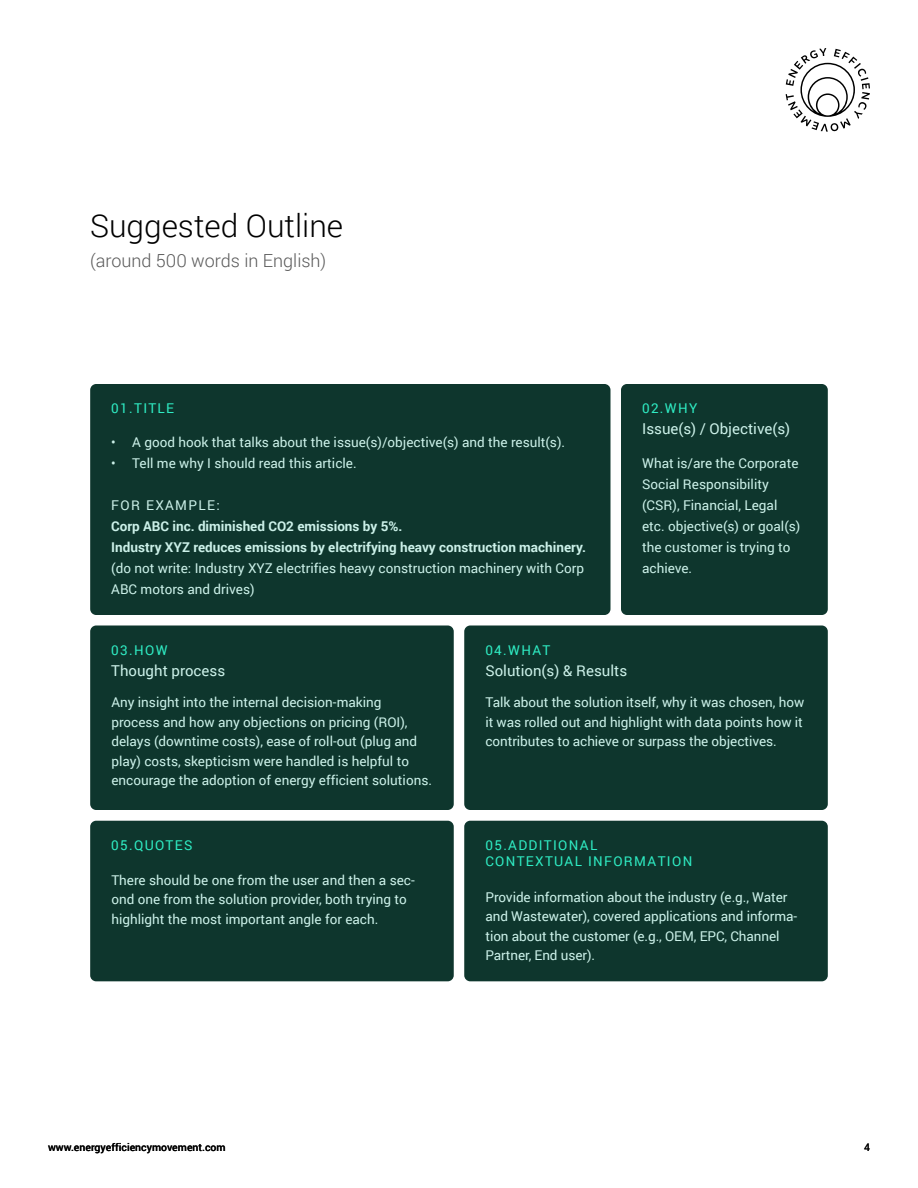
<style>
.page{position:relative;width:918px;height:1188px;background:#fff}
.page>*{position:absolute;margin:0;border:0;box-sizing:border-box;transform-origin:0 0}
.t1{font:300 31.5px "Roboto";color:#000}
.t2{font:300 18px "Roboto";color:#595959}
.t3{font:15px "Roboto";color:#ccf1e9}
.t4{font:13.5px/19.5px "Roboto";color:#ccf1e9}
.t5{font:700 13.5px/21px "Roboto";color:#ccf1e9}
.t6{font:13.5px/16.2px "Roboto";letter-spacing:.1em;color:#2fedc4}
.t7{font:13.5px "Roboto";letter-spacing:.1em;color:#ccf1e9}
.t8{font:500 10.5px "Roboto";color:#000}
.t9{font:10.5px "Roboto";color:#000}
</style>
<div class="page">
<svg style="left:786px;top:48px;width:84px;height:84px"></svg>
<div style="left:90px;top:626px;width:364px;height:184px;background:#0e362d;border-radius:6px"></div>
<div style="left:90px;top:821px;width:364px;height:160px;background:#0e362d;border-radius:6px"></div>
<div style="left:464px;top:626px;width:364px;height:184px;background:#0e362d;border-radius:6px"></div>
<div style="left:464px;top:821px;width:364px;height:160px;background:#0e362d;border-radius:6px"></div>
<div style="left:621px;top:384px;width:207px;height:231px;background:#0e362d;border-radius:6px"></div>
<div style="left:90px;top:384px;width:520px;height:231px;background:#0e362d;border-radius:6px"></div>
<h1 class="t1" style="left:90px;top:204px;width:254px">Suggested Outline</h1>
<h2 class="t2" style="left:90px;top:248px;width:238px">(around 500 words in English)</h2>
<p class="t6" style="left:111px;top:400px;width:64px">01.TITLE</p>
<p class="t6" style="left:642px;top:400px;width:57px">02.WHY</p>
<p class="t3" style="left:642px;top:418px;width:150px">Issue(s) / Objective(s)</p>
<p class="t4" style="left:111px;top:432px;width:455px">• A good hook that talks about the issue(s)/objective(s) and the result(s).</p>
<p class="t4" style="left:111px;top:453px;width:247px">• Tell me why I should read this article.</p>
<p class="t4" style="left:642px;top:452px;width:160px;line-height:21px">What is/are the Corporate<br>Social Responsibility (CSR), Financial, Legal etc. objective(s) or goal(s) the customer is trying to achieve.</p>
<p class="t7" style="left:111px;top:496px;width:110px">FOR EXAMPLE:</p>
<p class="t5" style="left:111px;top:515px;width:476px">Corp ABC inc. diminished CO2 emissions by 5%.<br>Industry XYZ reduces emissions by electrifying heavy construction machinery.</p>
<p class="t4" style="left:111px;top:557px;width:474px;line-height:21px">(do not write: Industry XYZ electrifies heavy construction machinery with Corp<br>ABC motors and drives)</p>
<p class="t6" style="left:111px;top:641px;width:58px">03.HOW</p>
<p class="t3" style="left:111px;top:660px;width:115px">Thought process</p>
<p class="t4" style="left:111px;top:692px;width:322px">Any insight into the internal decision-making process and how any objections on pricing (ROI), delays (downtime costs), ease of roll-out (plug and play) costs, skepticism were handled is helpful to encourage the adoption of energy efficient solutions.</p>
<p class="t6" style="left:485px;top:641px;width:67px">04.WHAT</p>
<p class="t3" style="left:485px;top:660px;width:143px">Solution(s) &amp; Results</p>
<p class="t4" style="left:485px;top:692px;width:320px;text-align:justify">Talk about the solution itself, why it was chosen, how it was rolled out and highlight with data points how it contributes to achieve or surpass the objectives.</p>
<p class="t6" style="left:111px;top:837px;width:83px">05.QUOTES</p>
<p class="t6" style="left:485px;top:837px;width:208px">05.ADDITIONAL<br>CONTEXTUAL INFORMATION</p>
<p class="t4" style="left:111px;top:870px;width:305px">There should be one from the user and then a sec&shy;ond one from the solution provider, both trying to highlight the most important angle for each.</p>
<p class="t4" style="left:485px;top:887px;width:313px">Provide information about the industry (e.g., Water and Wastewater), covered applications and informa&shy;tion about the customer (e.g., OEM, EPC, Channel Partner, End user).</p>
<p class="t8" style="left:48px;top:1140px;width:179px">www.energyefficiencymovement.com</p>
<p class="t9" style="left:864px;top:1140px;width:7px">4</p>
</div>
